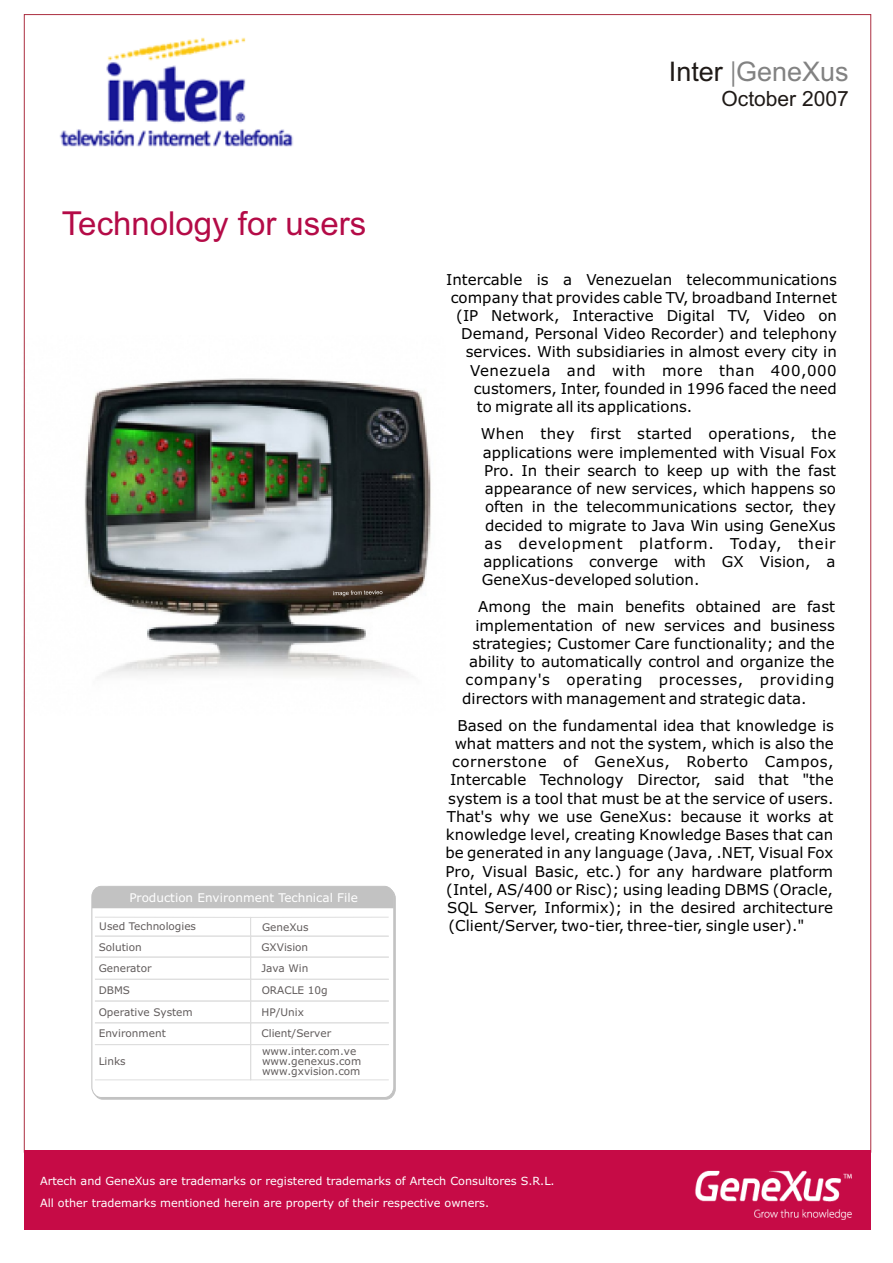
<style>
.page{position:relative;width:893px;height:1263px;background:#fff}
.page>*{position:absolute;margin:0;border:0;box-sizing:border-box;transform-origin:0 0}
.t1{font:33px "Arial";color:#b40b47}
.t2{font:27px "Arial";color:#828282}
.t3{font:21px "Arial";color:#1f1a17}
.t4{font:15px/18.3px "Verdana";color:#000;text-align:justify}
.t5{font:15px "Verdana";letter-spacing:.035em;color:#000}
.t6{font:15px "Verdana";letter-spacing:.04em;color:#000}
.t7{font:12px "Verdana";color:#fff}
.t8{font:11.25px/21.6px "Verdana";color:#fff}
.t9{font:10.5px/10.2px "Verdana";color:#615c5c}
.s1{color:#1f1a17}
.s2{font-family:"Arial Narrow"}
</style>
<div class="page">
<img style="left:23px;top:336px;width:408px;height:380px">
<svg style="left:333px;top:590px;width:49px;height:6px"></svg>
<img style="left:59px;top:37px;width:234px;height:110px">
<div style="left:24px;top:1150px;width:847px;height:79px;background:#c60b46"></div>
<svg style="left:91px;top:892px;width:305px;height:208px"></svg>
<div style="left:92px;top:886px;width:302px;height:212px;background:#fff;border:1px solid #c2c2c2;border-radius:10px"></div>
<div style="left:95px;top:936px;width:156px;height:21px;border:1px solid #dedede"></div>
<div style="left:95px;top:957px;width:156px;height:22px;border:1px solid #dedede"></div>
<div style="left:95px;top:979px;width:156px;height:22px;border:1px solid #dedede"></div>
<div style="left:95px;top:1001px;width:156px;height:22px;border:1px solid #dedede"></div>
<div style="left:95px;top:1023px;width:156px;height:22px;border:1px solid #dedede"></div>
<div style="left:95px;top:917px;width:156px;height:19px;border:1px solid #dedede"></div>
<div style="left:250px;top:917px;width:139px;height:19px;border:1px solid #dedede"></div>
<div style="left:250px;top:936px;width:139px;height:21px;border:1px solid #dedede"></div>
<div style="left:250px;top:957px;width:139px;height:22px;border:1px solid #dedede"></div>
<div style="left:250px;top:979px;width:139px;height:22px;border:1px solid #dedede"></div>
<div style="left:250px;top:1001px;width:139px;height:22px;border:1px solid #dedede"></div>
<div style="left:250px;top:1023px;width:139px;height:22px;border:1px solid #dedede"></div>
<div style="left:92px;top:886px;width:302px;height:22px;background:#c2c2c2"></div>
<div style="left:95px;top:1044px;width:156px;height:36px;border:1px solid #dedede"></div>
<div style="left:250px;top:1044px;width:139px;height:36px;border:1px solid #dedede"></div>
<h1 class="t1" style="left:62px;top:211px;width:306px">Technology for users</h1>
<p class="t7" style="left:129px;top:893px;width:230px">Production Environment Technical File</p>
<p class="t9" style="left:99px;top:922px;width:98px">Used Technologies</p>
<p class="t9" style="left:262px;top:923px;width:48px">GeneXus</p>
<p class="t9" style="left:99px;top:937px;width:54px;line-height:21.5px">Solution<br>Generator</p>
<p class="t9" style="left:99px;top:1002px;width:96px;line-height:21.3px">Operative System<br>Environment</p>
<p class="t9" style="left:99px;top:1056px;width:29px">Links</p>
<p class="t9" style="left:261px;top:938px;width:48px;line-height:21px">GXVision<br>Java Win</p>
<p class="t9" style="left:99px;top:986px;width:33px">DBMS</p>
<p class="t9" style="left:261px;top:980px;width:68px;line-height:22.4px">ORACLE 10g<br>HP/Unix</p>
<p class="t9" style="left:262px;top:1047px;width:101px">www.inter.com.ve www.genexus.com www.gxvision.com</p>
<p class="t9" style="left:261px;top:1029px;width:71px">Client/Server</p>
<h2 class="t2" style="left:669px;top:62px;width:181px"><span class="s1">Inter</span> <span class="s2">|</span>GeneXus</h2>
<h3 class="t3" style="left:721px;top:91px;width:129px">October 2007</h3>
<p class="t4" style="left:446px;top:271px;width:392px">Intercable is a Venezuelan telecommunications</p>
<p class="t4" style="left:451px;top:289px;width:388px">company that provides cable TV, broadband Internet</p>
<p class="t4" style="left:456px;top:308px;width:382px">(IP Network, Interactive Digital TV, Video on</p>
<p class="t4" style="left:461px;top:326px;width:377px">Demand, Personal Video Recorder) and telephony</p>
<p class="t4" style="left:466px;top:344px;width:372px">services. With subsidiaries in almost every city in</p>
<p class="t5" style="left:470px;top:364px;width:368px">Venezuela and with more than 400,000</p>
<p class="t4" style="left:474px;top:381px;width:364px">customers, Inter, founded in 1996 faced the need</p>
<p class="t4" style="left:477px;top:399px;width:217px">to migrate all its applications.</p>
<p class="t4" style="left:481px;top:426px;width:357px">When they first started operations, the applications were implemented with Visual Fox Pro. In their search to keep up with the fast appearance of new services, which happens so often in the telecommunications sector, they decided to migrate to Java Win using GeneXus as development platform. Today, their applications converge with GX Vision, a GeneXus-developed solution.</p>
<p class="t4" style="left:478px;top:599px;width:358px">Among the main benefits obtained are fast</p>
<p class="t4" style="left:475px;top:617px;width:361px">implementation of new services and business</p>
<p class="t4" style="left:472px;top:635px;width:364px">strategies; Customer Care functionality; and the</p>
<p class="t4" style="left:469px;top:654px;width:367px">ability to automatically control and organize the</p>
<p class="t6" style="left:466px;top:674px;width:370px">company's operating processes, providing</p>
<p class="t4" style="left:462px;top:690px;width:346px">directors with management and strategic data.</p>
<p class="t4" style="left:458px;top:717px;width:378px">Based on the fundamental idea that knowledge is</p>
<p class="t4" style="left:455px;top:736px;width:381px">what matters and not the system, which is also the</p>
<p class="t5" style="left:452px;top:756px;width:383px">cornerstone of GeneXus, Roberto Campos,</p>
<p class="t4" style="left:450px;top:772px;width:385px">Intercable Technology Director, said that "the</p>
<p class="t4" style="left:448px;top:790px;width:387px">system is a tool that must be at the service of users.</p>
<p class="t4" style="left:447px;top:808px;width:388px">That's why we use GeneXus: because it works at</p>
<p class="t4" style="left:446px;top:827px;width:389px">knowledge level, creating Knowledge Bases that can</p>
<p class="t4" style="left:445px;top:845px;width:389px">be generated in any language (Java, .NET, Visual Fox</p>
<p class="t4" style="left:446px;top:863px;width:389px">Pro, Visual Basic, etc.) for any hardware platform</p>
<p class="t4" style="left:446px;top:881px;width:388px">(Intel, AS/400 or Risc); using leading DBMS (Oracle,</p>
<p class="t4" style="left:447px;top:900px;width:387px">SQL Server, Informix); in the desired architecture</p>
<p class="t4" style="left:448px;top:918px;width:357px">(Client/Server, two-tier, three-tier, single user)."</p>
<p class="t8" style="left:40px;top:1171px;width:516px">Artech and GeneXus are trademarks or registered trademarks of Artech Consultores S.R.L.<br>All other trademarks mentioned herein are property of their respective owners.</p>
</div>
